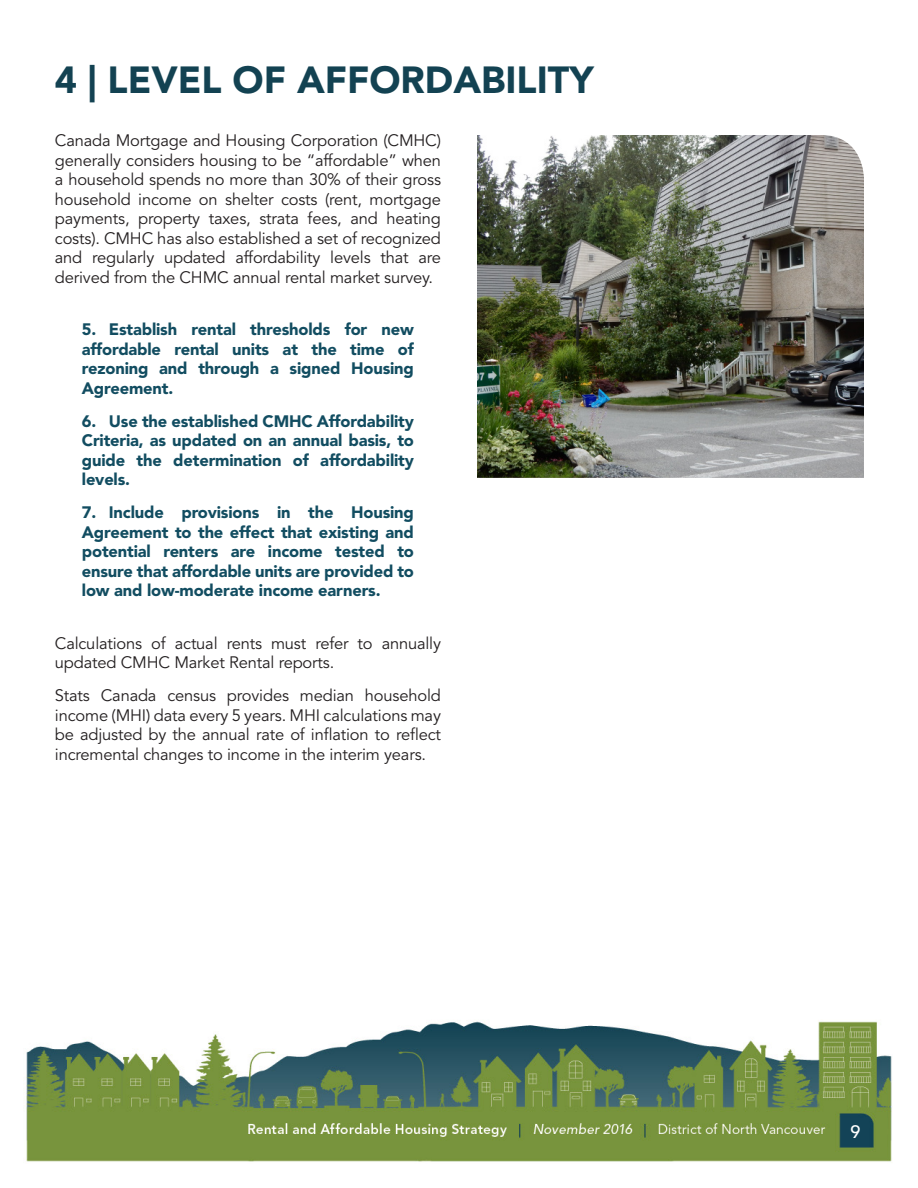
<style>
.page{position:relative;width:918px;height:1188px;background:#fff}
.page>*{position:absolute;margin:0;border:0;box-sizing:border-box;transform-origin:0 0}
.Section_Heading{font:900 37.5px "Avenir LT Std";color:#134252}
.t1{font:500 18px "Avenir LT Std";color:#fff}
.Regular_Text{font:16.5px/19.5px "Avenir LT Std";letter-spacing:-.01em;color:#231f20;text-align:justify}
.Goal{font:900 16.5px/19.5px "Avenir LT Std";letter-spacing:-.01em;color:#124d61;text-align:justify}
</style>
<div class="page">
<img style="left:23px;top:1021px;width:869px;height:141px">
<img style="left:477px;top:135px;width:387px;height:343px">
<p class="Section_Heading" style="left:55px;top:57px;width:540px">4 | LEVEL OF AFFORDABILITY</p>
<p class="Regular_Text" style="left:55px;top:131px;width:388px">Canada Mortgage and Housing Corporation (CMHC) generally considers housing to be “affordable” when a household spends no more than 30% of their gross household income on shelter costs (rent, mortgage payments, property taxes, strata fees, and heating costs). CMHC has also established a set of recognized and regularly updated affordability levels that are derived from the CHMC annual rental market survey.</p>
<p class="Goal" style="left:82px;top:320px;width:334px">5. Establish rental thresholds for new affordable rental units at the time of rezoning and through a signed Housing Agreement.</p>
<p class="Goal" style="left:82px;top:411px;width:334px">6. Use the established CMHC Affordability Criteria, as updated on an annual basis, to guide the determination of affordability levels.</p>
<p class="Goal" style="left:82px;top:503px;width:334px">7. Include provisions in the Housing Agreement to the effect that existing and potential renters are income tested to ensure that affordable units are provided to low and low-moderate income earners.</p>
<p class="Regular_Text" style="left:55px;top:634px;width:388px">Calculations of actual rents must refer to annually updated CMHC Market Rental reports.</p>
<p class="Regular_Text" style="left:55px;top:686px;width:388px">Stats Canada census provides median household income (MHI) data every 5 years. MHI calculations may be adjusted by the annual rate of inflation to reflect incremental changes to income in the interim years.</p>
<p class="t1" style="left:851px;top:1122px;width:12px">9</p>
</div>
